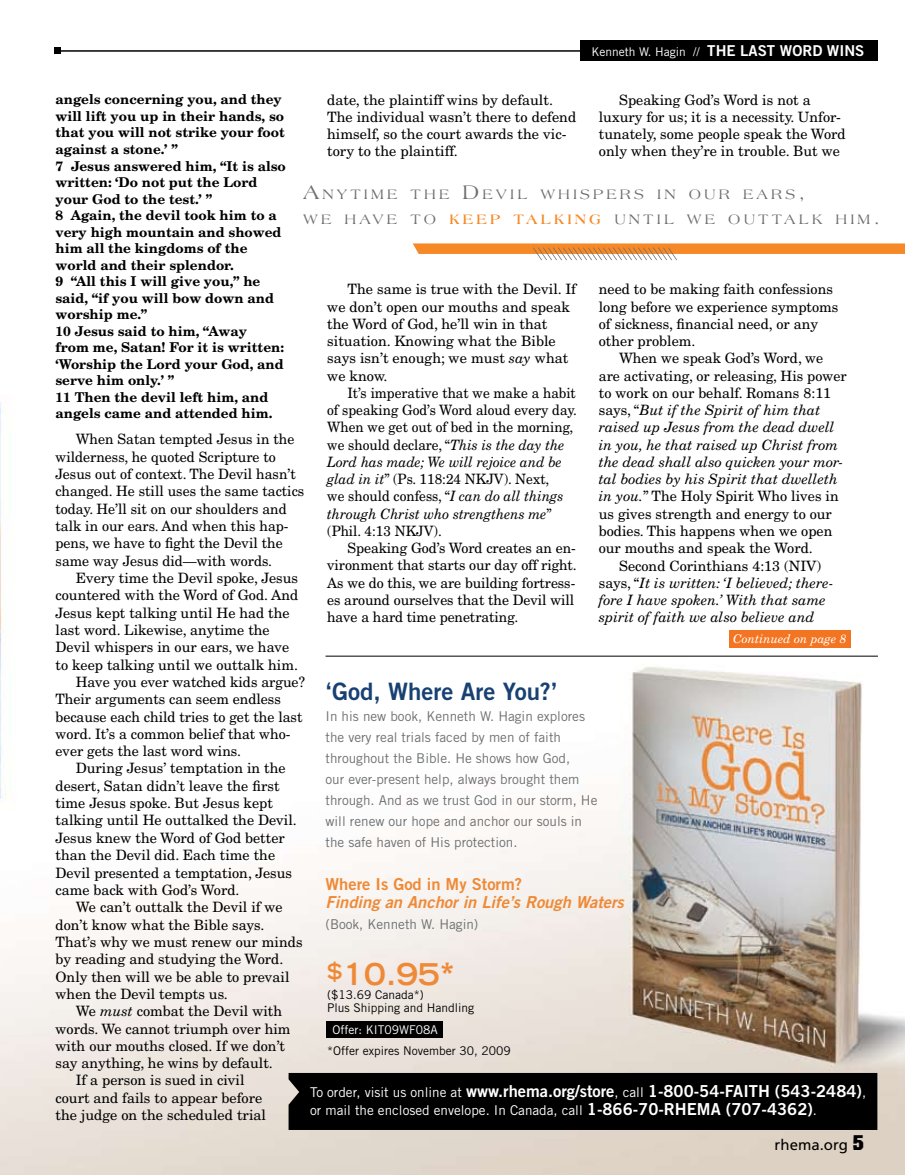
<style>
.page{position:relative;width:905px;height:1175px;background:#fff}
.page>*{position:absolute;margin:0;border:0;box-sizing:border-box;transform-origin:0 0}
.t1{font:700 expanded 30px "Trade Gothic LH";color:#ee8a37}
.t2{font:24px "Trade Gothic Bold Two";color:#184173}
.t3{font:16.5px "Trade Gothic Bold Two";color:#fff}
.t4{font:italic 16.5px "Trade Gothic Bold Two";color:#ee8a37}
.t5{font:16.5px "Trade Gothic Bold Two";color:#ee8a37}
.t6{font:15px "Frutiger";color:#000}
.t7{font:14.7px/25.2px "Americana";letter-spacing:.215em;color:#6d6f71}
.t8{font:14.25px/17.2px "New Century Schlbk";color:#000}
.t9{font:14.25px/17.2px "New Century Schlbk";color:#000;scale:.95 1}
.t10{font:italic 14.25px "New Century Schlbk";color:#000}
.t11{font:700 13.5px/16.5px "New Century Schlbk";color:#000}
.t12{font:13.5px/21px "Trade Gothic";color:#6d6f71}
.t13{font:13.5px "Trade Gothic";color:#fff}
.t14{font:12px/13.5px "Trade Gothic";color:#000}
.t15{font:12px "Trade Gothic";color:#fff}
.t16{font:italic 12px "New Century Schlbk";color:#fff}
.s1{font-family:"Trade Gothic Bold Two";font-size:15px}
.s2{font-style:italic}
.s3{font-size:21px}
.s4{font-weight:700;color:#f68926}
.s5{font-style:normal}
.s6{font-family:"Trade Gothic";font-size:13.5px}
.s7{font-family:"Trade Gothic Bold Two";font-size:16.5px}
.s8{font-family:"Colossalis";font-weight:700;font-size:21px}
</style>
<div class="page">
<img style="left:0;top:47px;width:904px;height:1127px">
<div style="left:288px;top:1072px;width:589px;height:58px;background:#000"></div>
<div style="left:327px;top:1021px;width:116px;height:17px;background:#000"></div>
<hr style="left:325px;top:656px;width:553px;height:1px;background:#000">
<svg style="left:413px;top:243px;width:491px;height:17px"></svg>
<div style="left:729px;top:630px;width:121px;height:17px;background:#f37421"></div>
<div style="left:580px;top:40px;width:298px;height:21px;background:#000"></div>
<hr style="left:57px;top:50px;width:524px;height:2px;background:#000">
<svg style="left:54px;top:48px;width:6px;height:6px"></svg>
<p class="t15" style="left:591px;top:44px;width:274px">Kenneth W. Hagin // <span class="s1">THE LAST WORD WINS</span></p>
<p class="t8" style="left:598px;top:91px;width:248px;text-indent:20px">Speaking God’s Word is not a luxury for us; it is a necessity. Unfor&shy;tunately, some people speak the Word only when they’re in trouble. But we</p>
<p class="t8" style="left:327px;top:91px;width:250px">date, the plaintiff wins by default.<br>The individual wasn’t there to defend himself, so the court awards the vic&shy;tory to the plaintiff.</p>
<p class="t11" style="left:56px;top:91px;width:232px">angels concerning you, and they will lift you up in their hands, so that you will not strike your foot against a stone.’ ”<br>7 Jesus answered him, “It is also written: ‘Do not put the Lord your God to the test.’ ”<br>8 Again, the devil took him to a very high mountain and showed him all the kingdoms of the world and their splendor.<br>9 “All this I will give you,” he said, “if you will bow down and worship me.”<br>10 Jesus said to him, “Away<br>from me, Satan! For it is written: ‘Worship the Lord your God, and serve him only.’ ”<br>11 Then the devil left him, and angels came and attended him.</p>
<p class="t8" style="left:56px;top:430px;width:250px;text-indent:20px">When Satan tempted Jesus in the wilderness, he quoted Scripture to Jesus out of context. The Devil hasn’t changed. He still uses the same tactics today. He’ll sit on our shoulders and talk in our ears. And when this hap&shy;pens, we have to fight the Devil the same way Jesus did—with words.</p>
<p class="t8" style="left:76px;top:569px;width:224px">Every time the Devil spoke, Jesus</p>
<p class="t8" style="left:56px;top:586px;width:244px">countered with the Word of God. And</p>
<p class="t8" style="left:56px;top:604px;width:236px">Jesus kept talking until He had the</p>
<p class="t8" style="left:56px;top:621px;width:216px">last word. Likewise, anytime the</p>
<p class="t8" style="left:56px;top:638px;width:235px">Devil whispers in our ears, we have</p>
<p class="t8" style="left:56px;top:656px;width:244px">to keep talking until we outtalk him.</p>
<p class="t8" style="left:76px;top:673px;width:231px">Have you ever watched kids argue?</p>
<p class="t8" style="left:56px;top:690px;width:227px">Their arguments can seem endless</p>
<p class="t8" style="left:56px;top:707px;width:248px">because each child tries to get the last</p>
<p class="t8" style="left:56px;top:725px;width:236px">word. It’s a common belief that who-</p>
<p class="t8" style="left:56px;top:742px;width:187px">ever gets the last word wins.</p>
<p class="t8" style="left:76px;top:759px;width:211px">During Jesus’ temptation in the</p>
<p class="t8" style="left:56px;top:777px;width:225px">desert, Satan didn’t leave the first</p>
<p class="t8" style="left:56px;top:794px;width:219px">time Jesus spoke. But Jesus kept</p>
<p class="t8" style="left:56px;top:811px;width:243px">talking until He outtalked the Devil.</p>
<p class="t8" style="left:56px;top:829px;width:231px">Jesus knew the Word of God better</p>
<p class="t8" style="left:56px;top:846px;width:221px">than the Devil did. Each time the</p>
<p class="t8" style="left:56px;top:863px;width:238px">Devil presented a temptation, Jesus</p>
<p class="t8" style="left:56px;top:881px;width:185px">came back with God’s Word.</p>
<p class="t8" style="left:76px;top:898px;width:208px">We can’t outtalk the Devil if we</p>
<p class="t8" style="left:56px;top:915px;width:210px">don’t know what the Bible says.</p>
<p class="t8" style="left:56px;top:933px;width:248px">That’s why we must renew our minds</p>
<p class="t8" style="left:56px;top:950px;width:229px">by reading and studying the Word.</p>
<p class="t8" style="left:56px;top:967px;width:235px">Only then will we be able to prevail</p>
<p class="t8" style="left:56px;top:985px;width:174px">when the Devil tempts us.</p>
<p class="t8" style="left:76px;top:1002px;width:208px">We <span class="s2">must</span> combat the Devil with</p>
<p class="t8" style="left:56px;top:1019px;width:236px">words. We cannot triumph over him</p>
<p class="t8" style="left:56px;top:1037px;width:231px">with our mouths closed. If we don’t</p>
<p class="t8" style="left:56px;top:1054px;width:219px">say anything, he wins by default.</p>
<p class="t8" style="left:76px;top:1071px;width:170px">If a person is sued in civil</p>
<p class="t8" style="left:56px;top:1088px;width:208px">court and fails to appear before</p>
<p class="t8" style="left:56px;top:1106px;width:212px">the judge on the scheduled trial</p>
<p class="t7" style="left:303px;top:182px;width:578px"><span class="s3">A</span>NYTIME THE <span class="s3">D</span>EVIL WHISPERS IN OUR EARS<span class="s3">,<br></span>WE HAVE TO <span class="s4">KEEP TALKING</span> UNTIL WE OUTTALK HIM<span class="s3">.</span></p>
<p class="t8" style="left:599px;top:280px;width:241px">need to be making faith confessions long before we experience symptoms of sickness, financial need, or any other problem.</p>
<p class="t8" style="left:619px;top:349px;width:206px">When we speak God’s Word, we</p>
<p class="t8" style="left:599px;top:367px;width:249px">are activating, or releasing, His power</p>
<p class="t8" style="left:598px;top:384px;width:234px">to work on our behalf. Romans 8:11</p>
<p class="t10" style="left:598px;top:401px;width:223px"><span class="s5">says, “</span>But if the Spirit of him that</p>
<p class="t10" style="left:598px;top:419px;width:237px">raised up Jesus from the dead dwell</p>
<p class="t10" style="left:598px;top:436px;width:241px">in you, he that raised up Christ from</p>
<p class="t10" style="left:598px;top:453px;width:246px">the dead shall also quicken your mor-</p>
<p class="t10" style="left:598px;top:470px;width:240px">tal bodies by his Spirit that dwelleth</p>
<p class="t8" style="left:598px;top:488px;width:241px"><span class="s2">in you.</span>” The Holy Spirit Who lives in</p>
<p class="t8" style="left:598px;top:505px;width:235px">us gives strength and energy to our</p>
<p class="t8" style="left:598px;top:522px;width:235px">bodies. This happens when we open</p>
<p class="t8" style="left:598px;top:539px;width:215px">our mouths and speak the Word.</p>
<p class="t8" style="left:619px;top:557px;width:204px">Second Corinthians 4:13 (NIV)</p>
<p class="t10" style="left:598px;top:574px;width:236px"><span class="s5">says, “</span>It is written: ‘I believed; there-</p>
<p class="t10" style="left:598px;top:591px;width:228px">fore I have spoken.’ With that same</p>
<p class="t10" style="left:598px;top:608px;width:217px">spirit of faith we also believe and</p>
<p class="t8" style="left:327px;top:281px;width:250px;text-indent:20px">The same is true with the Devil. If we don’t open our mouths and speak the Word of God, he’ll win in that situation. Knowing what the Bible says isn’t enough; we must <span class="s2">say</span> what we know.</p>
<p class="t9" style="left:327px;top:384px;width:264px;text-indent:20px">It’s imperative that we make a habit of speaking God’s Word aloud every day.<br>When we get out of bed in the morning, we should declare, “<span class="s2">This is the day the Lord has made; We will rejoice and be glad in it</span>” (Ps. 118:24 NKJV). Next,<br>we should confess, “<span class="s2">I can do all things through Christ who strengthens me</span>” (Phil. 4:13 NKJV).</p>
<p class="t8" style="left:327px;top:539px;width:251px;text-indent:20px">Speaking God’s Word creates an en&shy;vironment that starts our day off right.<br>As we do this, we are building fortress&shy;es around ourselves that the Devil will have a hard time penetrating.</p>
<p class="t16" style="left:733px;top:631px;width:115px">Continued on page 8</p>
<h2 class="t2" style="left:325px;top:676px;width:233px">‘God, Where Are You?’</h2>
<p class="t12" style="left:325px;top:705px;width:273px">In his new book, Kenneth W. Hagin explores the very real trials faced by men of faith throughout the Bible. He shows how God,<br>our ever-present help, always brought them through. And as we trust God in our storm, He will renew our hope and anchor our souls in the safe haven of His protection.</p>
<p class="t5" style="left:325px;top:873px;width:198px">Where Is God in My Storm?</p>
<p class="t4" style="left:325px;top:891px;width:300px">Finding an Anchor in Life’s Rough Waters</p>
<p class="t12" style="left:325px;top:913px;width:154px">(Book, Kenneth W. Hagin)</p>
<h1 class="t1" style="left:327px;top:954px;width:129px"><sup>$</sup>10.95*</h1>
<p class="t14" style="left:327px;top:987px;width:149px">($13.69 Canada*)<br>Plus Shipping and Handling</p>
<p class="t15" style="left:332px;top:1022px;width:107px">Offer: KIT09WF08A</p>
<p class="t14" style="left:327px;top:1044px;width:185px">*Offer expires November 30, 2009</p>
<p class="t3" style="left:310px;top:1081px;width:557px"><span class="s6">To order, visit us online at</span> www.rhema.org/store<span class="s6">, call</span> 1-800-54-FAITH (543-2484)<span class="s6">,</span></p>
<p class="t13" style="left:310px;top:1102px;width:508px">or mail the enclosed envelope. In Canada, call <span class="s7">1-866-70-RHEMA (707-4362)</span>.</p>
<p class="t6" style="left:774px;top:1136px;width:91px">rhema.org <span class="s8">5</span></p>
</div>
